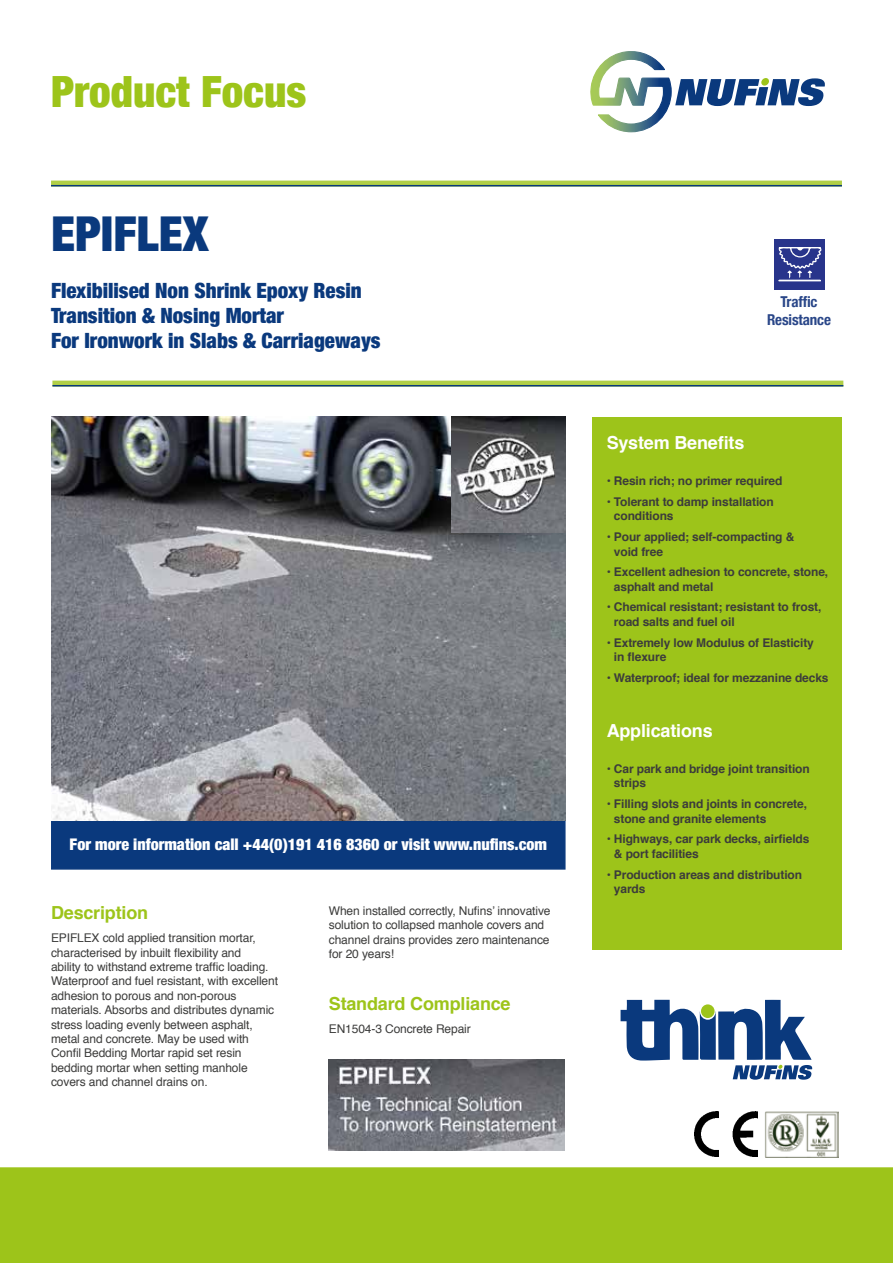
<style>
.page{position:relative;width:893px;height:1263px;background:#fff}
.page>*{position:absolute;margin:0;border:0;box-sizing:border-box;transform-origin:0 0}
.t1{font:900 condensed 48.15px "Helvetica Neue";color:#0a397d}
.t2{font:900 condensed 43.05px "Helvetica Neue";color:#9dc41a}
.t3{font:900 condensed 21px/25.2px "Helvetica Neue";color:#0a397d}
.t4{font:700 18px "Helvetica";letter-spacing:-.01em;color:#9dc41a}
.t5{font:700 18px "Helvetica";letter-spacing:-.01em;color:#fff}
.t6{font:900 condensed 16.05px "Helvetica Neue";color:#fff}
.t7{font:700 condensed 15px/18px "Helvetica Neue";letter-spacing:-.01em;color:#294688;text-align:center}
.t8{font:12px/14.4px "Helvetica";letter-spacing:-.01em;color:#3c3c3b}
.t9{font:700 12px/14.4px "Helvetica";letter-spacing:-.01em;color:#3c3c3b}
</style>
<div class="page">
<div style="left:51px;top:819px;width:515px;height:51px;background:#0a397d;border:2px solid #0a397d"></div>
<div style="left:0;top:1167px;width:893px;height:96px;background:#9dc41a"></div>
<img style="left:51px;top:416px;width:515px;height:404px">
<div style="left:592px;top:417px;width:250px;height:533px;background:#9dc41a"></div>
<svg style="left:590px;top:51px;width:235px;height:81px"></svg>
<img style="left:765px;top:1111px;width:73px;height:46px">
<img style="left:694px;top:1112px;width:63px;height:44px">
<img style="left:451px;top:416px;width:114px;height:117px">
<img style="left:329px;top:1059px;width:235px;height:91px">
<div style="left:51px;top:181px;width:791px;height:6px;background:#b0cf47"></div>
<hr style="left:51px;top:185px;width:791px;height:1px;background:#0a397d">
<div style="left:774px;top:239px;width:50px;height:50px;background:#28348b"></div>
<svg style="left:778px;top:247px;width:44px;height:34px"></svg>
<div style="left:52px;top:381px;width:791px;height:6px;background:#b0cf47"></div>
<hr style="left:52px;top:385px;width:791px;height:1px;background:#0a397d">
<svg style="left:621px;top:1000px;width:191px;height:80px"></svg>
<h2 class="t2" style="left:51px;top:56px;width:257px">Product Focus</h2>
<h1 class="t1" style="left:51px;top:194px;width:159px">EPIFLEX</h1>
<h3 class="t3" style="left:51px;top:276px;width:331px">Flexibilised Non Shrink Epoxy Resin<br>Transition &amp; Nosing Mortar<br>For Ironwork in Slabs &amp; Carriageways</h3>
<h3 class="t6" style="left:70px;top:831px;width:479px">For more information call +44(0)191 416 8360 or visit www.nufins.com</h3>
<h3 class="t4" style="left:51px;top:898px;width:99px">Description</h3>
<p class="t8" style="left:51px;top:931px;width:229px">EPIFLEX cold applied transition mortar, characterised by inbuilt flexibility and<br>ability to withstand extreme traffic loading.<br>Waterproof and fuel resistant, with excellent adhesion to porous and non-porous materials. Absorbs and distributes dynamic stress loading evenly between asphalt, metal and concrete. May be used with Confil Bedding Mortar rapid set resin bedding mortar when setting manhole covers and channel drains on.</p>
<p class="t8" style="left:329px;top:904px;width:223px">When installed correctly, Nufins’ innovative solution to collapsed manhole covers and channel drains provides zero maintenance for 20 years!</p>
<h3 class="t4" style="left:329px;top:989px;width:183px">Standard Compliance</h3>
<p class="t8" style="left:329px;top:1021px;width:143px">EN1504-3 Concrete Repair</p>
<p class="t7" style="left:767px;top:292px;width:65px">Traffic<br>Resistance</p>
<h3 class="t5" style="left:607px;top:428px;width:139px">System Benefits</h3>
<p class="t9" style="left:607px;top:474px;width:177px">• Resin rich; no primer required</p>
<p class="t9" style="left:614px;top:495px;width:161px;text-indent:-7px">• Tolerant to damp installation conditions</p>
<p class="t9" style="left:614px;top:530px;width:182px;text-indent:-7px">• Pour applied; self-compacting &amp; void free</p>
<p class="t9" style="left:614px;top:565px;width:216px;text-indent:-7px">• Excellent adhesion to concrete, stone, asphalt and metal</p>
<p class="t9" style="left:614px;top:600px;width:209px;text-indent:-7px">• Chemical resistant; resistant to frost, road salts and fuel oil</p>
<p class="t9" style="left:614px;top:635px;width:201px;text-indent:-7px">• Extremely low Modulus of Elasticity in flexure</p>
<p class="t9" style="left:607px;top:671px;width:223px">• Waterproof; ideal for mezzanine decks</p>
<h3 class="t5" style="left:607px;top:716px;width:108px">Applications</h3>
<p class="t9" style="left:614px;top:762px;width:197px;text-indent:-7px">• Car park and bridge joint transition strips</p>
<p class="t9" style="left:614px;top:797px;width:195px;text-indent:-7px">• Filling slots and joints in concrete, stone and granite elements</p>
<p class="t9" style="left:614px;top:832px;width:197px;text-indent:-7px">• Highways, car park decks, airfields &amp; port facilities</p>
<p class="t9" style="left:614px;top:867px;width:190px;text-indent:-7px">• Production areas and distribution yards</p>
</div>
